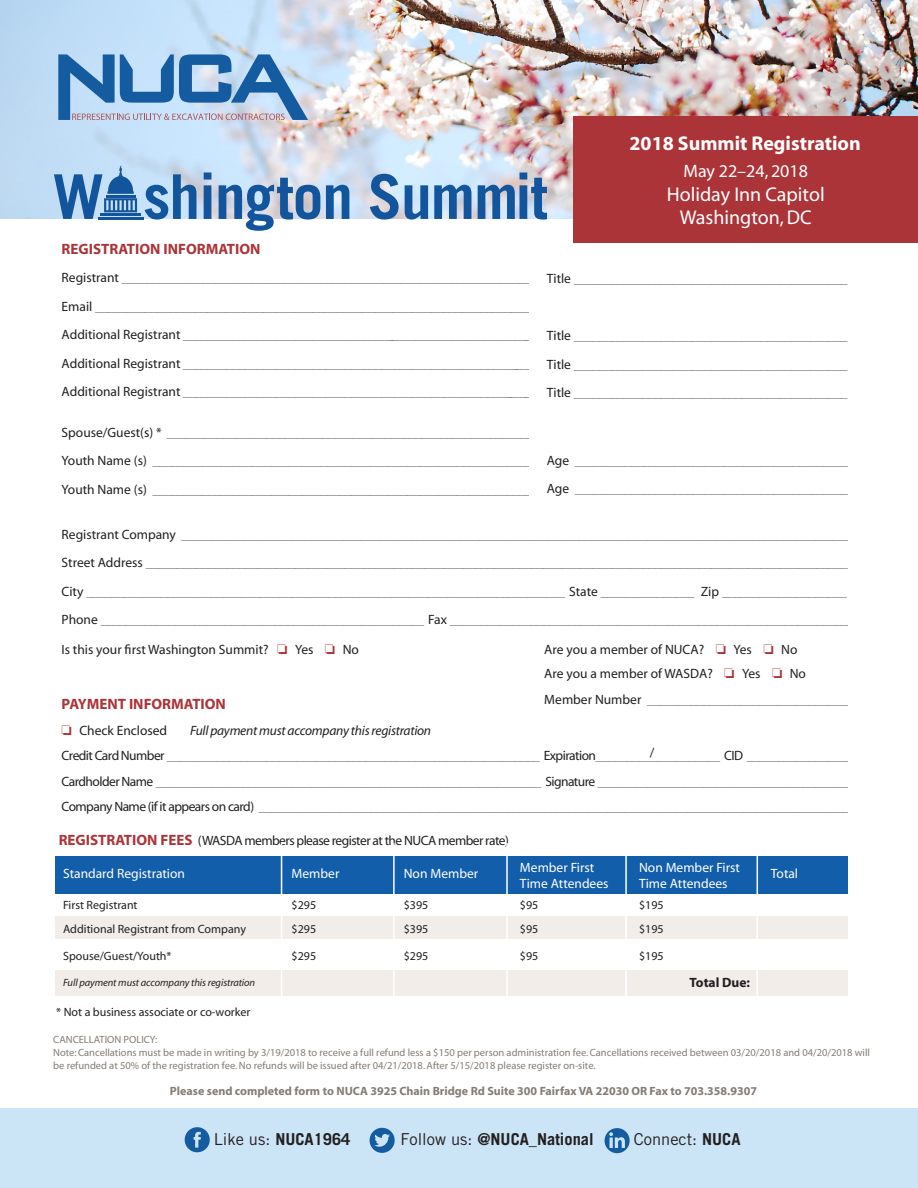
<style>
.page{position:relative;width:918px;height:1188px;background:#fff}
.page>*{position:absolute;margin:0;border:0;box-sizing:border-box;transform-origin:0 0}
.t1{font:700 61.8px "Trade Gothic";letter-spacing:-.02em;color:#12559d}
.t2{font:19.95px "Myriad";color:#fff}
.t3{font:700 19.95px "Myriad";color:#fff}
.t4{font:18px "Myriad";color:#fff}
.t5{font:700 16.35px "Trade Gothic";color:#231f20}
.t6{font:16.35px "Trade Gothic";color:#231f20}
.t7{font:700 15px "Myriad";color:#ab3439}
.t8{font:13.5px "Myriad";color:#867c74}
.t9{font:13.5px "Myriad";letter-spacing:-.04em;color:#867c74}
.t10{font:13.5px "Myriad";color:#231f20}
.t11{font:13.5px/16.2px "Myriad";color:#fff}
.t12{font:13.5px "Myriad";letter-spacing:-.04em;color:#231f20}
.t13{font:italic 13.5px "Myriad";letter-spacing:-.02em;color:#231f20}
.t14{font:700 13.5px "Myriad";color:#231f20}
.t15{font:12px "Myriad";color:#231f20}
.t16{font:700 12px "Myriad";color:#867c74}
.t17{font:10.5px/13.2px "Myriad";color:#867c74}
.t18{font:italic 10.5px "Myriad";letter-spacing:-.01em;color:#231f20}
.s1{color:#231f20}
.s2{color:#ab3439}
.s3{font-weight:700;font-size:15px;color:#ab3439}
.s4{font-weight:400}
.s5{font-weight:700}
</style>
<div class="page">
<img style="left:0;top:0;width:918px;height:219px">
<div style="left:573px;top:117px;width:345px;height:126px;background:#ab3439"></div>
<div style="left:55px;top:917px;width:797px;height:22px;background:#f3ede9"></div>
<div style="left:55px;top:970px;width:797px;height:26px;background:#f3ede9"></div>
<div style="left:55px;top:856px;width:797px;height:38px;background:#135eab"></div>
<hr style="left:281px;top:843px;width:1px;height:196px;background:#fff">
<hr style="left:393px;top:843px;width:2px;height:205px;background:#fff">
<hr style="left:506px;top:843px;width:2px;height:197px;background:#fff">
<hr style="left:625px;top:843px;width:2px;height:197px;background:#fff">
<hr style="left:757px;top:843px;width:1px;height:197px;background:#fff">
<svg style="left:58px;top:54px;width:250px;height:66px"></svg>
<hr style="left:101px;top:214px;width:40px;height:2px;background:#12559d">
<hr style="left:98px;top:217px;width:45px;height:2px;background:#12559d">
<svg style="left:104px;top:165px;width:33px;height:47px"></svg>
<div style="left:0;top:1108px;width:918px;height:80px;background:#cbe4f6"></div>
<svg style="left:185px;top:1127px;width:25px;height:25px"></svg>
<svg style="left:370px;top:1128px;width:25px;height:25px"></svg>
<svg style="left:605px;top:1128px;width:25px;height:25px"></svg>
<div style="left:848px;top:270px;width:25px;height:764px;background:#fff"></div>
<p class="t1" style="left:53px;top:159px;width:497px">W shington Summit</p>
<p class="t3" style="left:630px;top:133px;width:233px">2018 Summit Registration</p>
<p class="t4" style="left:683px;top:162px;width:126px">May 22–24, 2018</p>
<p class="t2" style="left:667px;top:184px;width:160px">Holiday Inn Capitol</p>
<p class="t2" style="left:680px;top:208px;width:134px">Washington, DC</p>
<p class="t7" style="left:62px;top:241px;width:200px">REGISTRATION INFORMATION</p>
<p class="t8" style="left:62px;top:271px;width:472px"><span class="s1">Registrant</span> __________________________________________________________________</p>
<p class="t8" style="left:62px;top:300px;width:470px"><span class="s1">Email</span> ______________________________________________________________________</p>
<p class="t8" style="left:62px;top:328px;width:471px"><span class="s1">Additional Registrant</span> _________________________________________________________</p>
<p class="t8" style="left:62px;top:357px;width:477px"><span class="s1">Additional Registrant</span> __________________________________________________________</p>
<p class="t8" style="left:62px;top:385px;width:471px"><span class="s1">Additional Registrant</span> _________________________________________________________</p>
<p class="t8" style="left:62px;top:426px;width:474px"><span class="s1">Spouse/Guest(s) *</span> ___________________________________________________________</p>
<p class="t8" style="left:62px;top:454px;width:472px"><span class="s1">Youth Name (s)</span> _____________________________________________________________</p>
<p class="t8" style="left:62px;top:483px;width:472px"><span class="s1">Youth Name (s)</span> _____________________________________________________________</p>
<p class="t8" style="left:62px;top:528px;width:811px"><span class="s1">Registrant Company</span> _______________________________________________________________________________________________________________</p>
<p class="t8" style="left:62px;top:556px;width:788px"><span class="s1">Street Address</span> _________________________________________________________________________________________________________________</p>
<p class="t8" style="left:62px;top:585px;width:787px"><span class="s1">City</span> _____________________________________________________________________________ <span class="s1">State</span> _______________ <span class="s1">Zip</span> ____________________</p>
<p class="t8" style="left:62px;top:613px;width:806px"><span class="s1">Phone</span> ____________________________________________________ <span class="s1">Fax</span> ___________________________________________________________________</p>
<p class="t8" style="left:547px;top:272px;width:302px"><span class="s1">Title</span> ____________________________________________</p>
<p class="t8" style="left:547px;top:329px;width:302px"><span class="s1">Title</span> ____________________________________________</p>
<p class="t8" style="left:547px;top:357px;width:302px"><span class="s1">Title</span> ____________________________________________</p>
<p class="t8" style="left:547px;top:386px;width:302px"><span class="s1">Title</span> ____________________________________________</p>
<p class="t8" style="left:547px;top:453px;width:303px"><span class="s1">Age</span> ____________________________________________</p>
<p class="t8" style="left:547px;top:482px;width:303px"><span class="s1">Age</span> ____________________________________________</p>
<p class="t10" style="left:62px;top:643px;width:299px">Is this your first Washington Summit? <span class="s2">□</span> Yes <span class="s2">□</span> No</p>
<p class="t10" style="left:544px;top:643px;width:255px">Are you a member of NUCA? <span class="s2">□</span> Yes <span class="s2">□</span> No</p>
<p class="t10" style="left:544px;top:667px;width:263px">Are you a member of WASDA? <span class="s2">□</span> Yes <span class="s2">□</span> No</p>
<p class="t8" style="left:544px;top:693px;width:316px"><span class="s1">Member Number</span> __________________________________</p>
<p class="t7" style="left:62px;top:697px;width:166px">PAYMENT INFORMATION</p>
<p class="t10" style="left:62px;top:724px;width:107px"><span class="s2">□</span> Check Enclosed</p>
<p class="t13" style="left:190px;top:724px;width:243px">Full payment must accompany this registration</p>
<p class="t9" style="left:62px;top:749px;width:812px"><span class="s1">Credit Card Number</span> ____________________________________________________________ <span class="s1">Expiration</span>____________________ <span class="s1">CID</span> ____________________</p>
<p class="t9" style="left:62px;top:775px;width:811px"><span class="s1">Cardholder Name</span> ______________________________________________________________ <span class="s1">Signature</span> ____________________________________________</p>
<p class="t9" style="left:62px;top:800px;width:808px"><span class="s1">Company Name (if it appears on card)</span> __________________________________________________________________________________________________</p>
<p class="t10" style="left:650px;top:746px;width:6px">/</p>
<p class="t12" style="left:59px;top:834px;width:452px"><span class="s3">REGISTRATION FEES</span> (WASDA members please register at the NUCA member rate)</p>
<p class="t11" style="left:63px;top:866px;width:123px">Standard Registration</p>
<p class="t11" style="left:292px;top:866px;width:49px">Member</p>
<p class="t11" style="left:404px;top:866px;width:76px">Non Member</p>
<p class="t11" style="left:520px;top:860px;width:90px">Member First<br>Time Attendees</p>
<p class="t11" style="left:639px;top:860px;width:102px">Non Member First<br>Time Attendees</p>
<p class="t11" style="left:771px;top:866px;width:29px">Total</p>
<p class="t15" style="left:63px;top:899px;width:76px">First Registrant</p>
<p class="t15" style="left:63px;top:950px;width:110px">Spouse/Guest/Youth*</p>
<p class="t18" style="left:63px;top:977px;width:194px">Full payment must accompany this registration</p>
<p class="t15" style="left:63px;top:923px;width:184px">Additional Registrant from Company</p>
<p class="t15" style="left:56px;top:1006px;width:196px">* Not a business associate or co-worker</p>
<p class="t15" style="left:292px;top:899px;width:26px">$295</p>
<p class="t15" style="left:292px;top:923px;width:26px">$295</p>
<p class="t15" style="left:292px;top:950px;width:26px">$295</p>
<p class="t15" style="left:404px;top:899px;width:26px">$395</p>
<p class="t15" style="left:520px;top:899px;width:20px">$95</p>
<p class="t15" style="left:639px;top:899px;width:26px">$195</p>
<p class="t15" style="left:404px;top:923px;width:26px">$395</p>
<p class="t15" style="left:520px;top:923px;width:20px">$95</p>
<p class="t15" style="left:639px;top:923px;width:26px">$195</p>
<p class="t15" style="left:404px;top:950px;width:26px">$295</p>
<p class="t15" style="left:520px;top:950px;width:20px">$95</p>
<p class="t15" style="left:639px;top:950px;width:26px">$195</p>
<p class="t14" style="left:690px;top:975px;width:62px">Total Due:</p>
<p class="t17" style="left:53px;top:1033px;width:106px">CANCELLATION POLICY:</p>
<p class="t17" style="left:53px;top:1046px;width:818px">Note: Cancellations must be made in writing by 3/19/2018 to receive a full refund less a $150 per person administration fee. Cancellations received between 03/20/2018 and 04/20/2018 will be refunded at 50% of the registration fee. No refunds will be issued after 04/21/2018. After 5/15/2018 please register on-site.</p>
<p class="t16" style="left:170px;top:1085px;width:589px">Please send completed form to NUCA 3925 Chain Bridge Rd Suite 300 Fairfax VA 22030 OR Fax to 703.358.9307</p>
<p class="t5" style="left:214px;top:1129px;width:138px"><span class="s4">Like us:</span> NUCA1964</p>
<p class="t5" style="left:400px;top:1129px;width:195px"><span class="s4">Follow us:</span> @NUCA_National</p>
<p class="t6" style="left:634px;top:1130px;width:108px">Connect: <span class="s5">NUCA</span></p>
</div>
